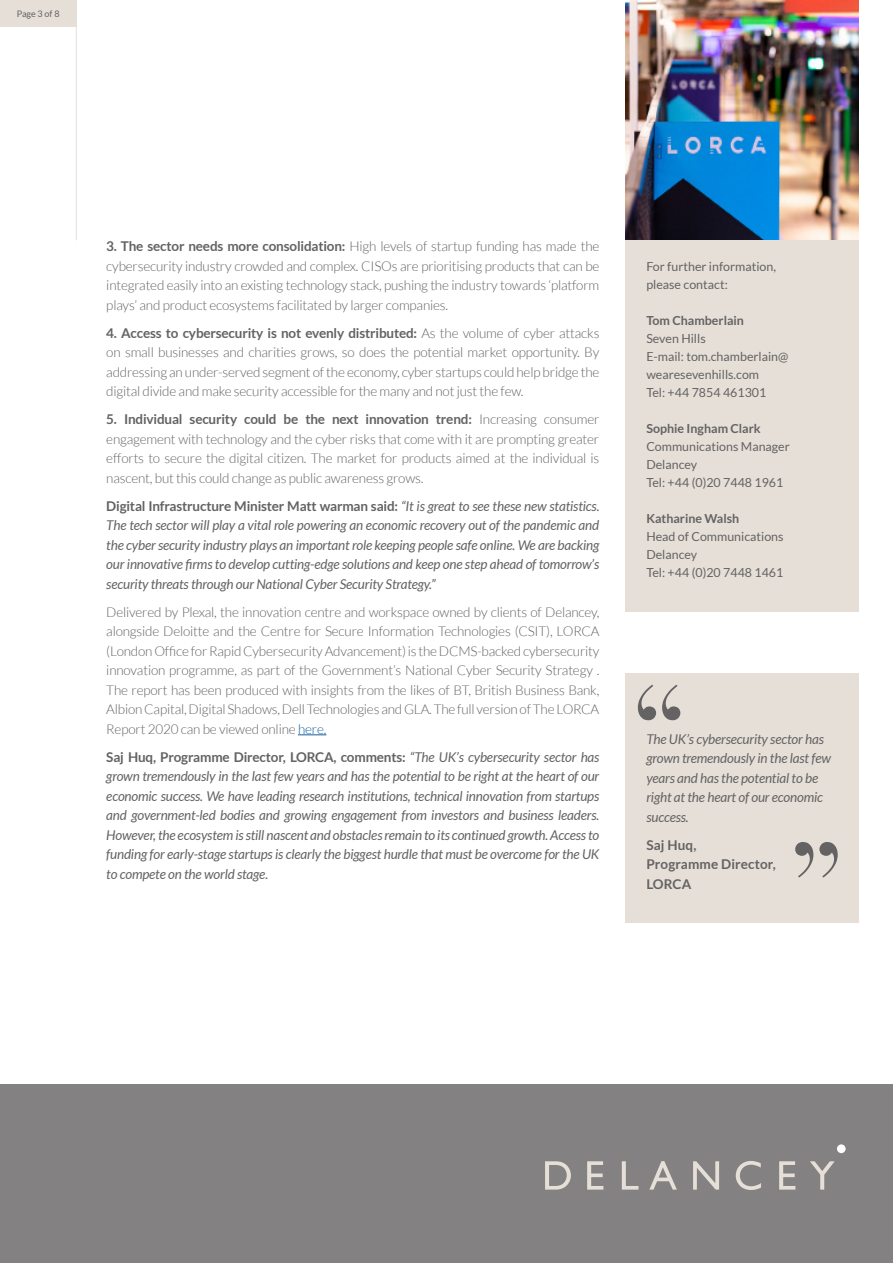
<style>
.page{position:relative;width:893px;height:1263px;background:#fff}
.page>*{position:absolute;margin:0;border:0;box-sizing:border-box;transform-origin:0 0}
.t1{font:300 13.5px/19.5px "Lato";letter-spacing:-.015em;color:#646263;text-align:justify}
.t2{font:italic 13.5px/19.5px "Lato";letter-spacing:-.015em;color:#646263;text-align:justify}
.t3{font:700 13.5px/19.5px "Lato";letter-spacing:.01em;color:#646263}
.t4{font:12.45px/18px "Lato";color:#646263}
.t5{font:700 12.45px "Lato";color:#646263}
.t6{font:9px "Lato";color:#646263}
.s1{font-weight:700}
.s2{font-weight:700;font-style:normal}
.s3{color:#175d9e}
</style>
<div class="page">
<div style="left:0;top:1084px;width:893px;height:179px;background:#838182"></div>
<div style="left:837px;top:1144px;width:9px;height:9px;background:#fff;border-radius:50%"></div>
<svg style="left:545px;top:1161px;width:26px;height:28px"></svg>
<svg style="left:587px;top:1161px;width:16px;height:28px"></svg>
<svg style="left:622px;top:1161px;width:16px;height:28px"></svg>
<svg style="left:649px;top:1161px;width:28px;height:28px"></svg>
<svg style="left:693px;top:1161px;width:26px;height:28px"></svg>
<svg style="left:736px;top:1161px;width:25px;height:29px"></svg>
<svg style="left:779px;top:1161px;width:16px;height:28px"></svg>
<svg style="left:810px;top:1161px;width:25px;height:28px"></svg>
<div style="left:0;top:0;width:76px;height:27px;background:#e5dfd7"></div>
<hr style="left:76px;top:0;width:1px;height:240px;background:#e5dfd7">
<svg style="left:298px;top:734px;width:28px;height:1px"></svg>
<div style="left:625px;top:673px;width:234px;height:250px;background:#e5dfd7"></div>
<svg style="left:638px;top:685px;width:42px;height:35px"></svg>
<svg style="left:795px;top:842px;width:43px;height:35px"></svg>
<div style="left:625px;top:239px;width:234px;height:373px;background:#e5dfd7"></div>
<img style="left:625px;top:1px;width:234px;height:239px">
<p class="t6" style="left:17px;top:9px;width:44px">Page 3 of 8</p>
<p class="t1" style="left:106px;top:237px;width:495px"><span class="s1">3. The sector needs more consolidation:</span> High levels of startup funding has made the cybersecurity industry crowded and complex. CISOs are prioritising products that can be integrated easily into an existing technology stack, pushing the industry towards ‘platform plays’ and product ecosystems facilitated by larger companies.</p>
<p class="t1" style="left:106px;top:323px;width:495px"><span class="s1">4. Access to cybersecurity is not evenly distributed:</span> As the volume of cyber attacks on small businesses and charities grows, so does the potential market opportunity. By addressing an under-served segment of the economy, cyber startups could help bridge the digital divide and make security accessible for the many and not just the few.</p>
<p class="t1" style="left:106px;top:410px;width:495px"><span class="s1">5. Individual security could be the next innovation trend:</span> Increasing consumer engagement with technology and the cyber risks that come with it are prompting greater efforts to secure the digital citizen. The market for products aimed at the individual is nascent, but this could change as public awareness grows.</p>
<p class="t2" style="left:106px;top:496px;width:495px"><span class="s2">Digital Infrastructure Minister Matt warman said:</span> “It is great to see these new statistics.<br>The tech sector will play a vital role powering an economic recovery out of the pandemic and the cyber security industry plays an important role keeping people safe online. We are backing our innovative firms to develop cutting-edge solutions and keep one step ahead of tomorrow’s security threats through our National Cyber Security Strategy.”</p>
<p class="t1" style="left:106px;top:602px;width:495px">Delivered by Plexal, the innovation centre and workspace owned by clients of Delancey, alongside Deloitte and the Centre for Secure Information Technologies (CSIT), LORCA (London Office for Rapid Cybersecurity Advancement) is the DCMS-backed cybersecurity innovation programme, as part of the Government’s National Cyber Security Strategy .<br>The report has been produced with insights from the likes of BT, British Business Bank, Albion Capital, Digital Shadows, Dell Technologies and GLA. The full version of The LORCA Report 2020 can be viewed online <span class="s3">here.</span></p>
<p class="t2" style="left:106px;top:747px;width:495px"><span class="s2">Saj Huq, Programme Director, LORCA, comments:</span> “The UK’s cybersecurity sector has grown tremendously in the last few years and has the potential to be right at the heart of our economic success. We have leading research institutions, technical innovation from startups and government-led bodies and growing engagement from investors and business leaders.<br>However, the ecosystem is still nascent and obstacles remain to its continued growth. Access to funding for early-stage startups is clearly the biggest hurdle that must be overcome for the UK to compete on the world stage.</p>
<p class="t4" style="left:646px;top:257px;width:131px">For further information, please contact:</p>
<p class="t5" style="left:646px;top:313px;width:99px">Tom Chamberlain</p>
<p class="t4" style="left:646px;top:329px;width:61px">Seven Hills</p>
<p class="t4" style="left:646px;top:347px;width:144px">E-mail: tom.chamberlain@ wearesevenhills.com</p>
<p class="t4" style="left:646px;top:383px;width:121px">Tel: +44 7854 461301</p>
<p class="t5" style="left:646px;top:421px;width:116px">Sophie Ingham Clark</p>
<p class="t4" style="left:646px;top:437px;width:145px">Communications Manager</p>
<p class="t4" style="left:646px;top:455px;width:52px">Delancey</p>
<p class="t4" style="left:646px;top:473px;width:139px">Tel: +44 (0)20 7448 1961</p>
<p class="t5" style="left:646px;top:511px;width:94px">Katharine Walsh</p>
<p class="t4" style="left:646px;top:527px;width:139px">Head of Communications</p>
<p class="t4" style="left:646px;top:545px;width:52px">Delancey</p>
<p class="t4" style="left:646px;top:563px;width:139px">Tel: +44 (0)20 7448 1461</p>
<p class="t2" style="left:646px;top:729px;width:186px;text-align:left">The UK’s cybersecurity sector has grown tremendously in the last few years and has the potential to be right at the heart of our economic success.</p>
<p class="t3" style="left:646px;top:835px;width:131px">Saj Huq,<br>Programme Director,<br>LORCA</p>
</div>
